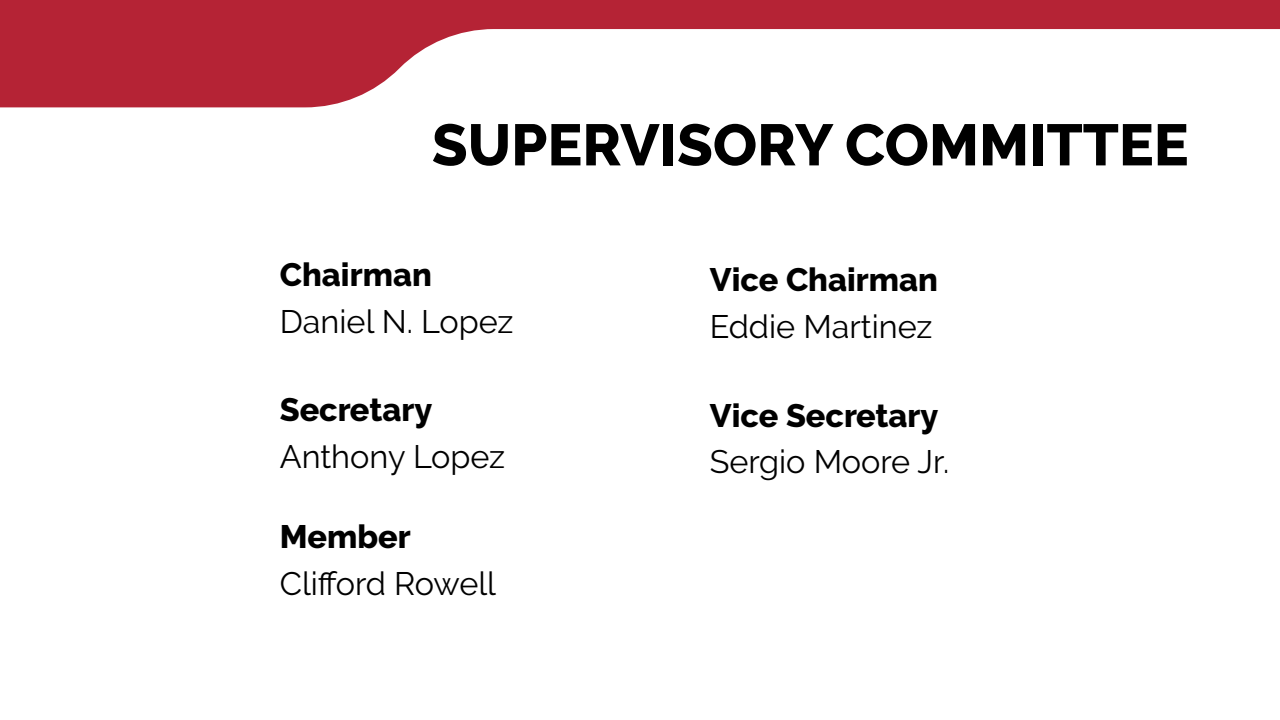
<style>
.page{position:relative;width:1280px;height:720px;background:#fff}
.page>*{position:absolute;margin:0;border:0;box-sizing:border-box;transform-origin:0 0}
.t1{font:800 58.2px "Raleway";color:#000}
.t2{font:32.4px "Raleway";color:#000}
.t3{font:800 32.4px "Raleway";color:#000}
</style>
<div class="page">
<svg style="left:0;top:0;width:1280px;height:107px"></svg>
<h1 class="t1" style="left:432px;top:112px;width:758px">SUPERVISORY COMMITTEE</h1>
<p class="t3" style="left:280px;top:256px;width:154px">Chairman</p>
<p class="t2" style="left:280px;top:302px;width:235px">Daniel N. Lopez</p>
<p class="t3" style="left:280px;top:391px;width:154px">Secretary</p>
<p class="t2" style="left:280px;top:438px;width:227px">Anthony Lopez</p>
<p class="t3" style="left:280px;top:518px;width:132px">Member</p>
<p class="t2" style="left:280px;top:564px;width:218px">Clifford Rowell</p>
<p class="t3" style="left:710px;top:262px;width:230px">Vice Chairman</p>
<p class="t2" style="left:710px;top:308px;width:224px">Eddie Martinez</p>
<p class="t3" style="left:710px;top:397px;width:230px">Vice Secretary</p>
<p class="t2" style="left:710px;top:443px;width:241px">Sergio Moore Jr.</p>
</div>
